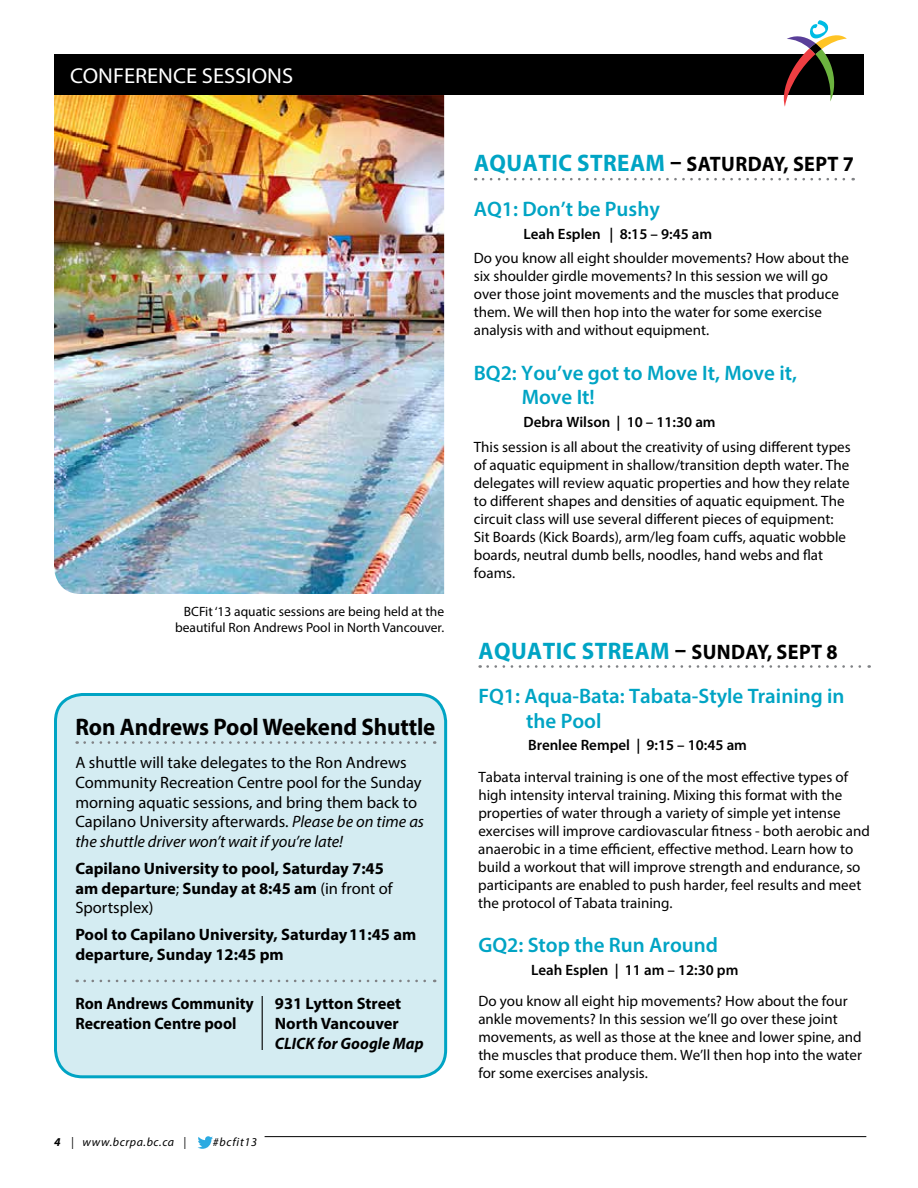
<style>
.page{position:relative;width:918px;height:1188px;background:#fff}
.page>*{position:absolute;margin:0;border:0;box-sizing:border-box;transform-origin:0 0}
.t1{font:700 24px "Myriad Pro";letter-spacing:.02em;color:#00a4c4;scale:.96 1}
.t2{font:700 24px "Myriad Pro";letter-spacing:-.005em;color:#000;scale:.96 1}
.t3{font:21.6px "Myriad Pro";color:#fff;scale:1.04 1}
.t4{font:600 21px/24.5px "Myriad Pro";color:#00a4c4}
.t5{font:700 21px "Myriad Pro";color:#000;scale:.96 1}
.t6{font:16.5px/19.8px "Myriad Pro";color:#000}
.t7{font:700 16.5px/19.8px "Myriad Pro";color:#000}
.t8{font:700 16.5px "Myriad Pro";color:#000;scale:.96 1}
.t9{font:italic 700 16.5px "Myriad Pro";color:#000;scale:.96 1}
.t10{font:15px/18px "Myriad Pro";color:#000}
.t11{font:600 15px "Myriad Pro";color:#000}
.t12{font:13.5px/16.2px "Myriad Pro";color:#000;text-align:right}
.t13{font:italic 12px "Myriad Pro";letter-spacing:.06em;color:#000}
.s1{font-style:italic}
.s2{font-weight:400}
.s3{font-weight:700}
.s4{color:#000}
.s5{font-size:21px;color:#000}
</style>
<div class="page">
<hr style="left:265px;top:1136px;width:601px;height:1px;background:#000">
<svg style="left:198px;top:1136px;width:15px;height:13px"></svg>
<img style="left:54px;top:95px;width:390px;height:499px">
<div style="left:54px;top:55px;width:810px;height:40px;background:#000"></div>
<svg style="left:784px;top:20px;width:63px;height:87px"></svg>
<div style="left:56px;top:694px;width:390px;height:383px;background:#d4ecf2;border-radius:27px"></div>
<div style="left:54px;top:693px;width:393px;height:385px;border:3px solid #00a4c4;border-radius:27px"></div>
<svg style="left:85px;top:741px;width:350px;height:3px"></svg>
<svg style="left:85px;top:980px;width:350px;height:2px"></svg>
<hr style="left:262px;top:996px;width:1px;height:54px;background:#000">
<svg style="left:483px;top:178px;width:371px;height:2px"></svg>
<svg style="left:488px;top:665px;width:382px;height:3px"></svg>
<h2 class="t3" style="left:70px;top:63px;width:216px">CONFERENCE SESSIONS</h2>
<p class="t12" style="left:175px;top:603px;width:271px">BCFit ‘13 aquatic sessions are being held at the beautiful Ron Andrews Pool in North Vancouver.</p>
<h1 class="t2" style="left:75px;top:711px;width:377px">Ron Andrews Pool Weekend Shuttle</h1>
<p class="t6" style="left:75px;top:752px;width:350px">A shuttle will take delegates to the Ron Andrews Community Recreation Centre pool for the Sunday morning aquatic sessions, and bring them back to Capilano University afterwards. <span class="s1">Please be on time as the shuttle driver won’t wait if you’re late!</span></p>
<p class="t7" style="left:75px;top:858px;width:319px">Capilano University to pool, Saturday 7:45 am departure<span class="s2">;</span> Sunday at 8:45 am <span class="s2">(in front of<br>Sportsplex)</span></p>
<p class="t7" style="left:75px;top:924px;width:342px">Pool to Capilano University, Saturday 11:45 am departure, Sunday 12:45 pm</p>
<p class="t8" style="left:75px;top:993px;width:188px">Ron Andrews Community</p>
<p class="t7" style="left:275px;top:993px;width:128px">931 Lytton Street</p>
<p class="t8" style="left:75px;top:1013px;width:170px">Recreation Centre pool</p>
<p class="t7" style="left:275px;top:1013px;width:125px">North Vancouver</p>
<p class="t9" style="left:275px;top:1033px;width:157px">CLICK for Google Map</p>
<p class="t13" style="left:54px;top:1135px;width:134px"><span class="s3">4</span> | www.bcrpa.bc.ca |</p>
<p class="t13" style="left:213px;top:1135px;width:46px">#bcfit13</p>
<h1 class="t1" style="left:474px;top:148px;width:247px">AQUATIC STREAM <span class="s4">–</span> <span class="s5">Satur</span></h1>
<h3 class="t5" style="left:748px;top:151px;width:72px">day, Sept</h3>
<h3 class="t5" style="left:843px;top:151px;width:13px">7</h3>
<h3 class="t4" style="left:474px;top:196px;width:187px">AQ1: Don’t be Pushy</h3>
<p class="t11" style="left:524px;top:224px;width:190px">Leah Esplen | 8:15 – 9:45 am</p>
<p class="t10" style="left:474px;top:249px;width:377px">Do you know all eight shoulder movements? How about the six shoulder girdle movements? In this session we will go over those joint movements and the muscles that produce them. We will then hop into the water for some exercise analysis with and without equipment.</p>
<h3 class="t4" style="left:522px;top:360px;width:277px;text-indent:-48px">BQ2: You’ve got to Move It, Move it,<br>Move It!</h3>
<p class="t11" style="left:524px;top:412px;width:194px">Debra Wilson | 10 – 11:30 am</p>
<p class="t10" style="left:474px;top:437px;width:378px">This session is all about the creativity of using different types of aquatic equipment in shallow/transition depth water. The delegates will review aquatic properties and how they relate to different shapes and densities of aquatic equipment. The circuit class will use several different pieces of equipment:<br>Sit Boards (Kick Boards), arm/leg foam cuffs, aquatic wobble boards, neutral dumb bells, noodles, hand webs and flat foams.</p>
<h1 class="t1" style="left:479px;top:635px;width:335px">AQUATIC STREAM <span class="s4">–</span> <span class="s5">Sun day, Sept</span></h1>
<h3 class="t5" style="left:826px;top:638px;width:13px">8</h3>
<h3 class="t4" style="left:526px;top:684px;width:320px;text-indent:-48px">FQ1: Aqua-Bata: Tabata-Style Training in the Pool</h3>
<p class="t11" style="left:528px;top:736px;width:220px">Brenlee Rempel | 9:15 – 10:45 am</p>
<p class="t10" style="left:478px;top:767px;width:393px">Tabata interval training is one of the most effective types of high intensity interval training. Mixing this format with the properties of water through a variety of simple yet intense exercises will improve cardiovascular fitness - both aerobic and anaerobic in a time efficient, effective method. Learn how to build a workout that will improve strength and endurance, so participants are enabled to push harder, feel results and meet the protocol of Tabata training.</p>
<h3 class="t4" style="left:478px;top:933px;width:241px">GQ2: Stop the Run Around</h3>
<p class="t11" style="left:531px;top:960px;width:209px">Leah Esplen | 11 am – 12:30 pm</p>
<p class="t10" style="left:478px;top:992px;width:385px">Do you know all eight hip movements? How about the four ankle movements? In this session we’ll go over these joint movements, as well as those at the knee and lower spine, and the muscles that produce them. We’ll then hop into the water for some exercises analysis.</p>
</div>
